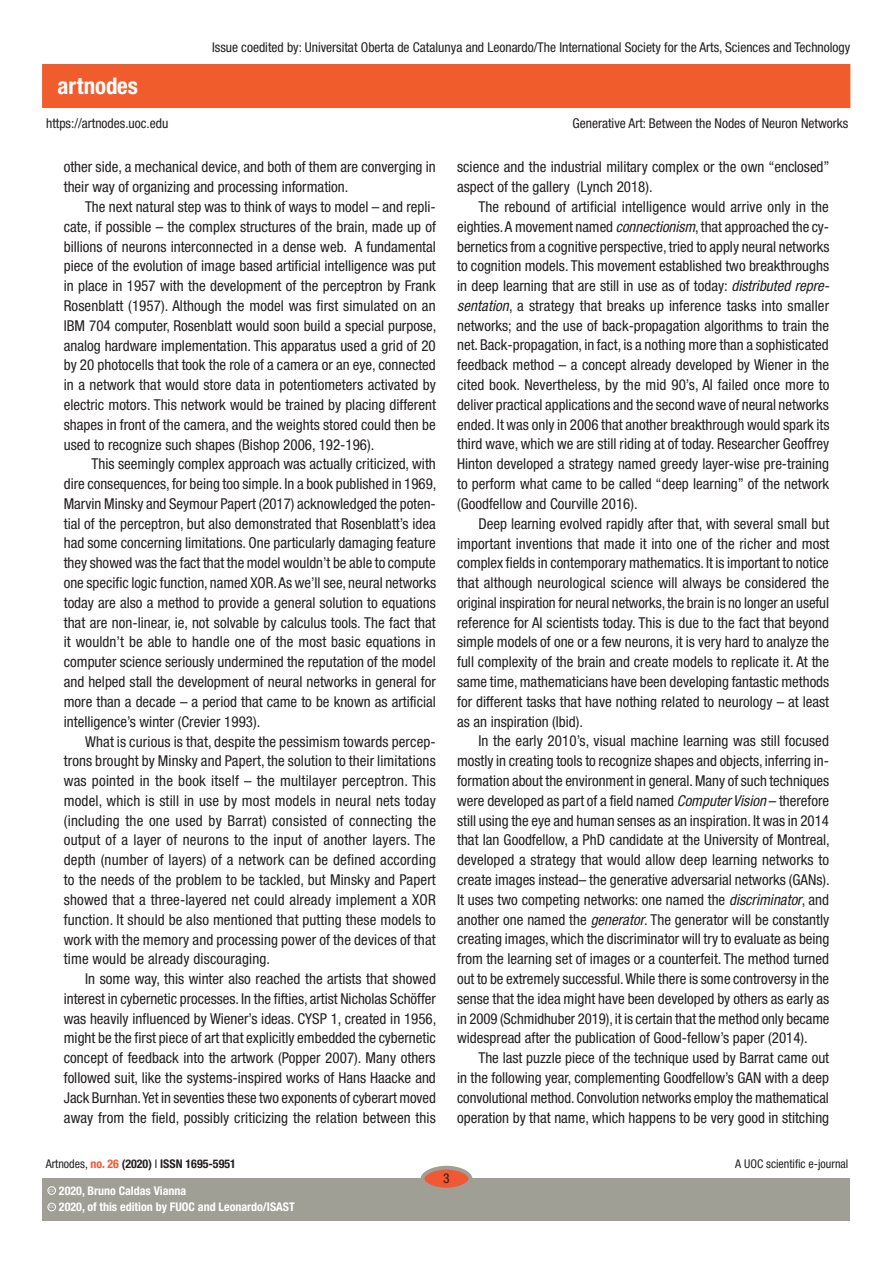
<style>
.page{position:relative;width:893px;height:1263px;background:#fff}
.page>*{position:absolute;margin:0;border:0;box-sizing:border-box;transform-origin:0 0}
.t1{font:700 condensed 22.95px "Helvetica Neue LT Std";color:#fff}
.t2{font:condensed 15px/19.8px "Helvetica Neue LT Std";color:#231f20;text-align:justify}
.t3{font:condensed 13.5px "Helvetica Neue LT Std";color:#231f20}
.t4{font:700 condensed 12px "Helvetica Neue LT Std";color:#fff}
.t5{font:700 condensed 12px "Helvetica Neue LT Std";color:#231f20}
.t6{font:condensed 12px "Helvetica Neue LT Std";color:#231f20}
.t7{font:600 3.9px "Adobe Caslon Pro";color:#fff}
.s1{font-style:italic}
.s2{font-weight:400}
.s3{color:#f05933}
</style>
<div class="page">
<div style="left:43px;top:65px;width:807px;height:42px;background:#f15c2c"></div>
<div style="left:43px;top:1178px;width:807px;height:42px;background:#9f9f95"></div>
<div style="left:422px;top:1168px;width:48px;height:21px;background:#f05933;border-radius:50%"></div>
<div style="left:421px;top:1166px;width:51px;height:25px;border:4px solid #9f9f95;border-radius:50%"></div>
<div style="left:48px;top:1203px;width:8px;height:8px;border:1px solid #fff;border-radius:50%"></div>
<div style="left:48px;top:1186px;width:8px;height:8px;border:1px solid #fff;border-radius:50%"></div>
<h1 class="t1" style="left:58px;top:72px;width:82px">artnodes</h1>
<p class="t3" style="left:46px;top:115px;width:124px">https://artnodes.uoc.edu</p>
<p class="t3" style="left:212px;top:40px;width:640px">Issue coedited by: Universitat Oberta de Catalunya and Leonardo/The International Society for the Arts, Sciences and Technology</p>
<p class="t3" style="left:572px;top:115px;width:277px">Generative Art: Between the Nodes of Neuron Networks</p>
<p class="t2" style="left:64px;top:157px;width:374px">other side, a mechanical device, and both of them are converging in their way of organizing and processing information.</p>
<p class="t2" style="left:64px;top:197px;width:374px;text-indent:21px">The next natural step was to think of ways to model – and repli&shy;cate, if possible – the complex structures of the brain, made up of billions of neurons interconnected in a dense web. A fundamental piece of the evolution of image based artificial intelligence was put in place in 1957 with the development of the perceptron by Frank Rosenblatt (1957). Although the model was first simulated on an IBM 704 computer, Rosenblatt would soon build a special purpose, analog hardware implementation. This apparatus used a grid of 20 by 20 photocells that took the role of a camera or an eye, connected in a network that would store data in potentiometers activated by electric motors. This network would be trained by placing different shapes in front of the camera, and the weights stored could then be used to recognize such shapes (Bishop 2006, 192-196).</p>
<p class="t2" style="left:64px;top:454px;width:374px;text-indent:28px">This seemingly complex approach was actually criticized, with dire consequences, for being too simple. In a book published in 1969, Marvin Minsky and Seymour Papert (2017) acknowledged the poten&shy;tial of the perceptron, but also demonstrated that Rosenblatt’s idea had some concerning limitations. One particularly damaging feature they showed was the fact that the model wouldn’t be able to compute one specific logic function, named XOR. As we’ll see, neural networks today are also a method to provide a general solution to equations that are non-linear, ie, not solvable by calculus tools. The fact that it wouldn’t be able to handle one of the most basic equations in computer science seriously undermined the reputation of the model and helped stall the development of neural networks in general for more than a decade – a period that came to be known as artificial intelligence’s winter (Crevier 1993).</p>
<p class="t2" style="left:64px;top:731px;width:374px;text-indent:21px">What is curious is that, despite the pessimism towards percep&shy;trons brought by Minsky and Papert, the solution to their limitations was pointed in the book itself – the multilayer perceptron. This model, which is still in use by most models in neural nets today (including the one used by Barrat) consisted of connecting the output of a layer of neurons to the input of another layers. The depth (number of layers) of a network can be defined according to the needs of the problem to be tackled, but Minsky and Papert showed that a three-layered net could already implement a XOR function. It should be also mentioned that putting these models to work with the memory and processing power of the devices of that time would be already discouraging.</p>
<p class="t2" style="left:64px;top:969px;width:374px;text-indent:21px">In some way, this winter also reached the artists that showed interest in cybernetic processes. In the fifties, artist Nicholas Schöffer was heavily influenced by Wiener’s ideas. CYSP 1, created in 1956, might be the first piece of art that explicitly embedded the cybernetic concept of feedback into the artwork (Popper 2007). Many others followed suit, like the systems-inspired works of Hans Haacke and Jack Burnhan. Yet in seventies these two exponents of cyberart moved away from the field, possibly criticizing the relation between this</p>
<p class="t2" style="left:457px;top:157px;width:374px">science and the industrial military complex or the own “enclosed” aspect of the gallery (Lynch 2018).</p>
<p class="t2" style="left:457px;top:197px;width:374px;text-indent:21px">The rebound of artificial intelligence would arrive only in the eighties. A movement named <span class="s1">connectionism</span>, that approached the cy&shy;bernetics from a cognitive perspective, tried to apply neural networks to cognition models. This movement established two breakthroughs in deep learning that are still in use as of today: <span class="s1">distributed repre&shy;sentation</span>, a strategy that breaks up inference tasks into smaller networks; and the use of back-propagation algorithms to train the net. Back-propagation, in fact, is a nothing more than a sophisticated feedback method – a concept already developed by Wiener in the cited book. Nevertheless, by the mid 90’s, AI failed once more to deliver practical applications and the second wave of neural networks ended. It was only in 2006 that another breakthrough would spark its third wave, which we are still riding at of today. Researcher Geoffrey Hinton developed a strategy named greedy layer-wise pre-training to perform what came to be called “deep learning” of the network (Goodfellow and Courville 2016).</p>
<p class="t2" style="left:457px;top:513px;width:374px;text-indent:21px">Deep learning evolved rapidly after that, with several small but important inventions that made it into one of the richer and most complex fields in contemporary mathematics. It is important to notice that although neurological science will always be considered the original inspiration for neural networks, the brain is no longer an useful reference for AI scientists today. This is due to the fact that beyond simple models of one or a few neurons, it is very hard to analyze the full complexity of the brain and create models to replicate it. At the same time, mathematicians have been developing fantastic methods for different tasks that have nothing related to neurology – at least as an inspiration (Ibid).</p>
<p class="t2" style="left:457px;top:731px;width:374px;text-indent:21px">In the early 2010’s, visual machine learning was still focused mostly in creating tools to recognize shapes and objects, inferring in&shy;formation about the environment in general. Many of such techniques were developed as part of a field named <span class="s1">Computer Vision</span> – therefore still using the eye and human senses as an inspiration. It was in 2014 that Ian Goodfellow, a PhD candidate at the University of Montreal, developed a strategy that would allow deep learning networks to create images instead– the generative adversarial networks (GANs).<br>It uses two competing networks: one named the <span class="s1">discriminator</span>, and another one named the <span class="s1">generator</span>. The generator will be constantly creating images, which the discriminator will try to evaluate as being from the learning set of images or a counterfeit. The method turned out to be extremely successful. While there is some controversy in the sense that the idea might have been developed by others as early as in 2009 (Schmidhuber 2019), it is certain that the method only became widespread after the publication of Good-fellow’s paper (2014).</p>
<p class="t2" style="left:457px;top:1048px;width:374px;text-indent:21px">The last puzzle piece of the technique used by Barrat came out in the following year, complementing Goodfellow’s GAN with a deep convolutional method. Convolution networks employ the mathematical operation by that name, which happens to be very good in stitching</p>
<p class="t5" style="left:46px;top:1157px;width:192px"><span class="s2">Artnodes,</span> <span class="s3">no. 26</span> (2020) <span class="s2">I</span> ISSN 1695-5951</p>
<p class="t7" style="left:49px;top:1205px;width:7px">CC</p>
<p class="t4" style="left:59px;top:1200px;width:237px">2020, of this edition by FUOC and Leonardo/ISAST</p>
<p class="t4" style="left:59px;top:1183px;width:129px">2020, Bruno Caldas Vianna</p>
<p class="t7" style="left:49px;top:1188px;width:7px">CC</p>
<p class="t3" style="left:443px;top:1171px;width:8px">3</p>
<p class="t6" style="left:735px;top:1157px;width:115px">A UOC scientific e-journal</p>
</div>
